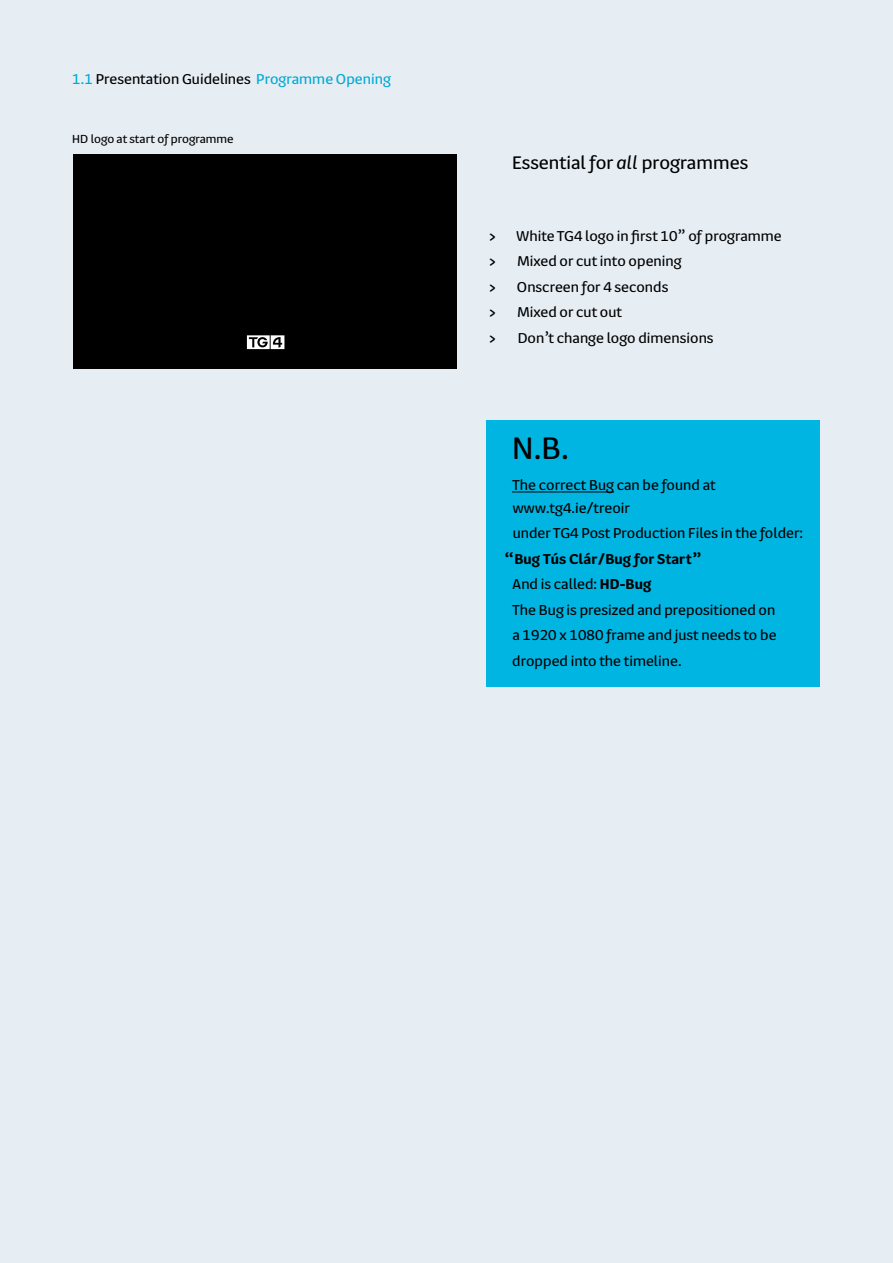
<style>
.page{position:relative;width:893px;height:1263px;background:#e6edf3}
.page>*{position:absolute;margin:0;border:0;box-sizing:border-box;transform-origin:0 0}
.t1{font:36px "TG4";color:#000}
.t2{font:21px "TG4";letter-spacing:.005em;color:#000}
.t3{font:16.5px/25.5px "TG4";letter-spacing:.005em;color:#000}
.t4{font:13.5px "TG4";letter-spacing:.005em;color:#000}
.s1{color:#00aad5}
.s2{font-style:italic}
.s3{font-weight:700}
</style>
<div class="page">
<div style="left:73px;top:154px;width:383px;height:215px;background:#000"></div>
<div style="left:486px;top:420px;width:334px;height:267px;background:#00b5e2"></div>
<hr style="left:512px;top:491px;width:102px;height:1px;background:#000">
<svg style="left:247px;top:335px;width:37px;height:14px"></svg>
<p class="t3" style="left:72px;top:65px;width:320px"><span class="s1">1.1</span> Presentation Guidelines <span class="s1">Programme Opening</span></p>
<p class="t4" style="left:72px;top:130px;width:163px">HD logo at start of programme</p>
<p class="t2" style="left:512px;top:147px;width:238px">Essential for <span class="s2">all</span> programmes</p>
<p class="t3" style="left:489px;top:222px;width:294px">› White TG4 logo in first 10” of programme ›</p>
<p class="t3" style="left:518px;top:247px;width:165px">Mixed or cut into opening</p>
<p class="t3" style="left:489px;top:273px;width:8px">›</p>
<p class="t3" style="left:517px;top:273px;width:153px">Onscreen for 4 seconds</p>
<p class="t3" style="left:489px;top:298px;width:8px">›</p>
<p class="t3" style="left:518px;top:298px;width:106px">Mixed or cut out</p>
<p class="t3" style="left:489px;top:324px;width:8px">›</p>
<p class="t3" style="left:518px;top:324px;width:197px">Don’t change logo dimensions</p>
<h1 class="t1" style="left:512px;top:422px;width:58px">N.B.</h1>
<p class="t3" style="left:512px;top:473px;width:205px;line-height:22.5px">The correct Bug can be found at www.tg4.ie/treoir</p>
<p class="t3" style="left:513px;top:519px;width:292px">under TG4 Post Production Files in the folder:</p>
<p class="t3" style="left:512px;top:545px;width:266px;text-indent:-7px"><span class="s3">“Bug Tús Clár/Bug for Start”<br></span>And is called: <span class="s3">HD-Bug<br></span>The Bug is presized and prepositioned on a 1920 x 1080 frame and just needs to be dropped into the timeline.</p>
</div>
